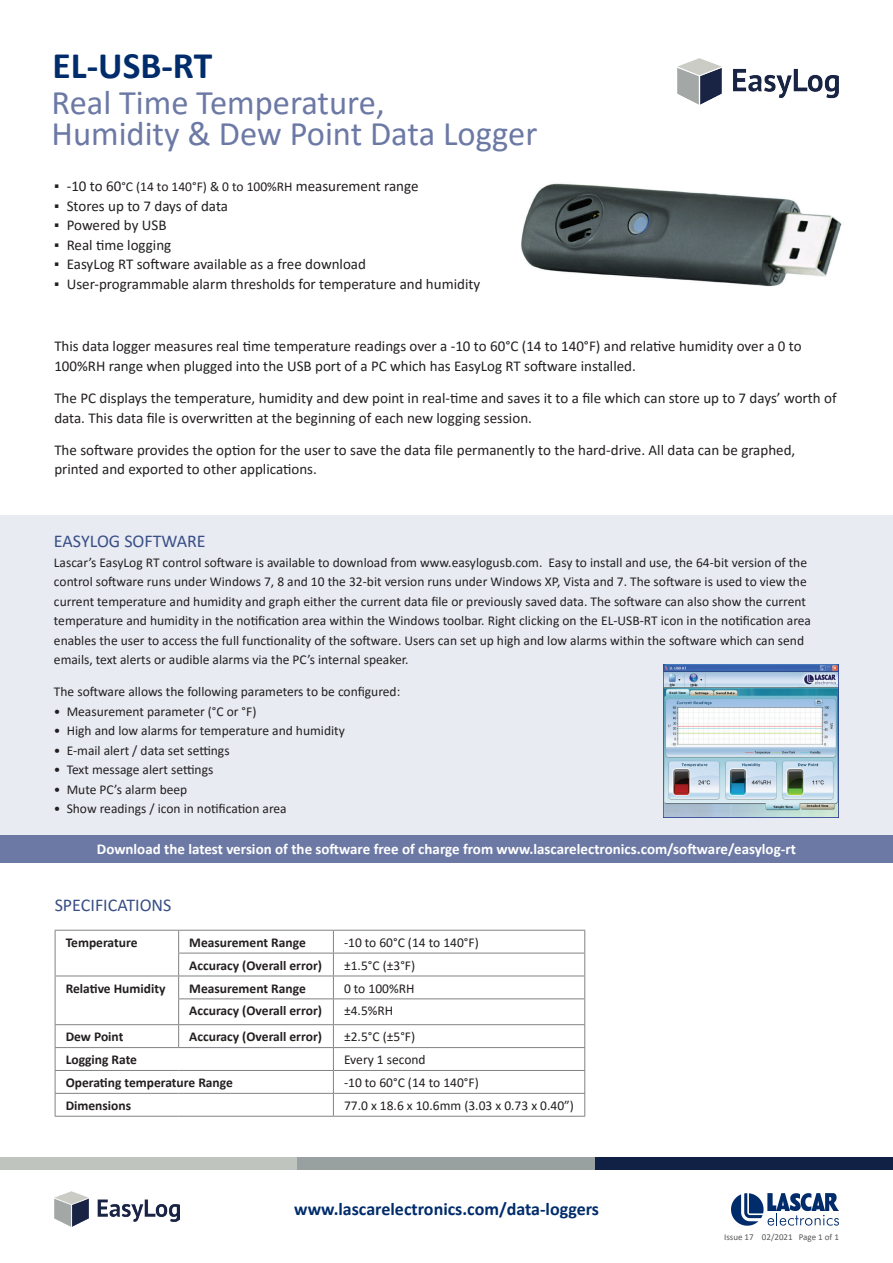
<style>
.page{position:relative;width:893px;height:1263px;background:#fff}
.page>*{position:absolute;margin:0;border:0;box-sizing:border-box;transform-origin:0 0}
.t1{font:700 37.5px "Calibri";color:#002c6b}
.t2{font:34.5px/31.5px "Calibri";color:#6c79a5}
.t3{font:700 18px "Calibri";color:#002c6b}
.t4{font:18px "Calibri";color:#384e85}
.t5{font:15px/19.5px "Calibri";color:#231f20}
.t6{font:700 15px "Calibri";color:#fff}
.t7{font:13.5px/19.5px "Calibri";color:#231f20}
.t8{font:700 13.5px "Calibri";color:#231f20}
.t9{font:9px "Calibri";color:#57585a}
.s1{font-size:13.5px}
</style>
<div class="page">
<div style="left:595px;top:1157px;width:298px;height:13px;background:#112146"></div>
<div style="left:0;top:1157px;width:298px;height:13px;background:#c0c4bf"></div>
<div style="left:298px;top:1157px;width:297px;height:13px;background:#99a0a0"></div>
<img style="left:54px;top:1191px;width:125px;height:36px">
<svg style="left:731px;top:1193px;width:108px;height:33px"></svg>
<img style="left:678px;top:59px;width:161px;height:45px">
<img style="left:521px;top:183px;width:321px;height:104px">
<div style="left:0;top:516px;width:893px;height:320px;background:#e9ebf3"></div>
<div style="left:0;top:836px;width:893px;height:27px;background:#6c79a5"></div>
<hr style="left:55px;top:930px;width:124px;height:1px;background:#808285">
<hr style="left:179px;top:930px;width:154px;height:1px;background:#808285">
<hr style="left:333px;top:930px;width:252px;height:1px;background:#808285">
<hr style="left:179px;top:975px;width:154px;height:1px;background:#808285">
<hr style="left:333px;top:975px;width:252px;height:1px;background:#808285">
<hr style="left:178px;top:953px;width:155px;height:1px;background:#808285">
<hr style="left:178px;top:998px;width:155px;height:1px;background:#808285">
<hr style="left:333px;top:953px;width:252px;height:1px;background:#808285">
<hr style="left:333px;top:998px;width:252px;height:1px;background:#808285">
<svg style="left:178px;top:930px;width:1px;height:117px"></svg>
<svg style="left:333px;top:930px;width:1px;height:186px"></svg>
<svg style="left:584px;top:930px;width:1px;height:186px"></svg>
<hr style="left:55px;top:975px;width:124px;height:1px;background:#808285">
<hr style="left:179px;top:1024px;width:154px;height:1px;background:#808285">
<hr style="left:179px;top:1047px;width:154px;height:1px;background:#808285">
<hr style="left:333px;top:1024px;width:252px;height:1px;background:#808285">
<hr style="left:333px;top:1047px;width:252px;height:1px;background:#808285">
<hr style="left:333px;top:1070px;width:252px;height:1px;background:#808285">
<hr style="left:333px;top:1093px;width:252px;height:1px;background:#808285">
<hr style="left:333px;top:1116px;width:252px;height:1px;background:#808285">
<svg style="left:55px;top:930px;width:1px;height:186px"></svg>
<hr style="left:55px;top:1024px;width:124px;height:1px;background:#808285">
<hr style="left:55px;top:1047px;width:124px;height:1px;background:#808285">
<hr style="left:55px;top:1070px;width:124px;height:1px;background:#808285">
<hr style="left:179px;top:1070px;width:154px;height:1px;background:#808285">
<hr style="left:55px;top:1093px;width:124px;height:1px;background:#808285">
<hr style="left:179px;top:1093px;width:154px;height:1px;background:#808285">
<hr style="left:55px;top:1116px;width:124px;height:1px;background:#808285">
<hr style="left:179px;top:1116px;width:154px;height:1px;background:#808285">
<img style="left:664px;top:665px;width:174px;height:152px">
<h1 class="t1" style="left:53px;top:39px;width:161px">EL-USB-RT</h1>
<h2 class="t2" style="left:52px;top:85px;width:487px">Real Time Temperature,<br>Humidity &amp; Dew Point Data Logger</h2>
<p class="t5" style="left:54px;top:176px;width:366px">▪ -10 to 60<span class="s1">°C (14 to 140°F) &amp; 0 to 100%RH</span> measurement range</p>
<p class="t5" style="left:54px;top:196px;width:176px">▪ Stores up to 7 days of data</p>
<p class="t5" style="left:54px;top:215px;width:114px">▪ Powered by USB</p>
<p class="t5" style="left:54px;top:235px;width:119px">▪ Real time logging</p>
<p class="t5" style="left:54px;top:254px;width:314px">▪ EasyLog RT software available as a free download</p>
<p class="t5" style="left:54px;top:274px;width:428px">▪ User-programmable alarm thresholds for temperature and humidity</p>
<p class="t5" style="left:54px;top:336px;width:749px">This data logger measures real time temperature readings over a -10 to 60°C (14 to 140°F) and relative humidity over a 0 to<br>100%RH range when plugged into the USB port of a PC which has EasyLog RT software installed.</p>
<p class="t5" style="left:54px;top:388px;width:784px">The PC displays the temperature, humidity and dew point in real-time and saves it to a file which can store up to 7 days’ worth of data. This data file is overwritten at the beginning of each new logging session.</p>
<p class="t5" style="left:54px;top:440px;width:742px">The software provides the option for the user to save the data file permanently to the hard-drive. All data can be graphed, printed and exported to other applications.</p>
<h3 class="t4" style="left:54px;top:529px;width:153px">EASYLOG SOFTWARE</h3>
<p class="t7" style="left:54px;top:552px;width:759px">Lascar’s EasyLog RT control software is available to download from www.easylogusb.com. Easy to install and use, the 64-bit version of the control software runs under Windows 7, 8 and 10 the 32-bit version runs under Windows XP, Vista and 7. The software is used to view the current temperature and humidity and graph either the current data file or previously saved data. The software can also show the current temperature and humidity in the notification area within the Windows toolbar. Right clicking on the EL-USB-RT icon in the notification area enables the user to access the full functionality of the software. Users can set up high and low alarms within the software which can send emails, text alerts or audible alarms via the PC’s internal speaker.</p>
<p class="t7" style="left:54px;top:682px;width:348px">The software allows the following parameters to be configured:</p>
<p class="t7" style="left:54px;top:701px;width:204px">• Measurement parameter (°C or °F)</p>
<p class="t7" style="left:54px;top:721px;width:292px">• High and low alarms for temperature and humidity</p>
<p class="t7" style="left:54px;top:740px;width:177px">• E-mail alert / data set settings</p>
<p class="t7" style="left:54px;top:760px;width:161px">• Text message alert settings</p>
<p class="t7" style="left:54px;top:779px;width:135px">• Mute PC’s alarm beep</p>
<p class="t7" style="left:54px;top:799px;width:234px">• Show readings / icon in notification area</p>
<p class="t6" style="left:97px;top:838px;width:700px">Download the latest version of the software free of charge from www.lascarelectronics.com/software/easylog-rt</p>
<h3 class="t4" style="left:55px;top:893px;width:118px">SPECIFICATIONS</h3>
<p class="t8" style="left:66px;top:933px;width:73px">Temperature</p>
<p class="t8" style="left:189px;top:933px;width:118px">Measurement Range</p>
<p class="t7" style="left:344px;top:932px;width:136px">-10 to 60°C (14 to 140°F)</p>
<p class="t8" style="left:189px;top:955px;width:134px">Accuracy (Overall error)</p>
<p class="t7" style="left:344px;top:955px;width:73px">±1.5°C (±3°F)</p>
<p class="t8" style="left:66px;top:978px;width:101px">Relative Humidity</p>
<p class="t8" style="left:189px;top:978px;width:118px">Measurement Range</p>
<p class="t7" style="left:344px;top:978px;width:72px">0 to 100%RH</p>
<p class="t8" style="left:189px;top:1001px;width:134px">Accuracy (Overall error)</p>
<p class="t7" style="left:344px;top:1001px;width:51px">±4.5%RH</p>
<p class="t8" style="left:66px;top:1027px;width:59px">Dew Point</p>
<p class="t8" style="left:189px;top:1027px;width:134px">Accuracy (Overall error)</p>
<p class="t7" style="left:344px;top:1026px;width:73px">±2.5°C (±5°F)</p>
<p class="t8" style="left:66px;top:1050px;width:73px">Logging Rate</p>
<p class="t7" style="left:344px;top:1049px;width:83px">Every 1 second</p>
<p class="t8" style="left:66px;top:1073px;width:169px">Operating temperature Range</p>
<p class="t7" style="left:344px;top:1072px;width:136px">-10 to 60°C (14 to 140°F)</p>
<p class="t8" style="left:66px;top:1096px;width:67px">Dimensions</p>
<p class="t7" style="left:344px;top:1095px;width:231px">77.0 x 18.6 x 10.6mm (3.03 x 0.73 x 0.40”)</p>
<h3 class="t3" style="left:294px;top:1197px;width:306px">www.lascarelectronics.com/data-loggers</h3>
<p class="t9" style="left:724px;top:1230px;width:116px">Issue 17 02/2021 Page 1 of 1</p>
</div>
